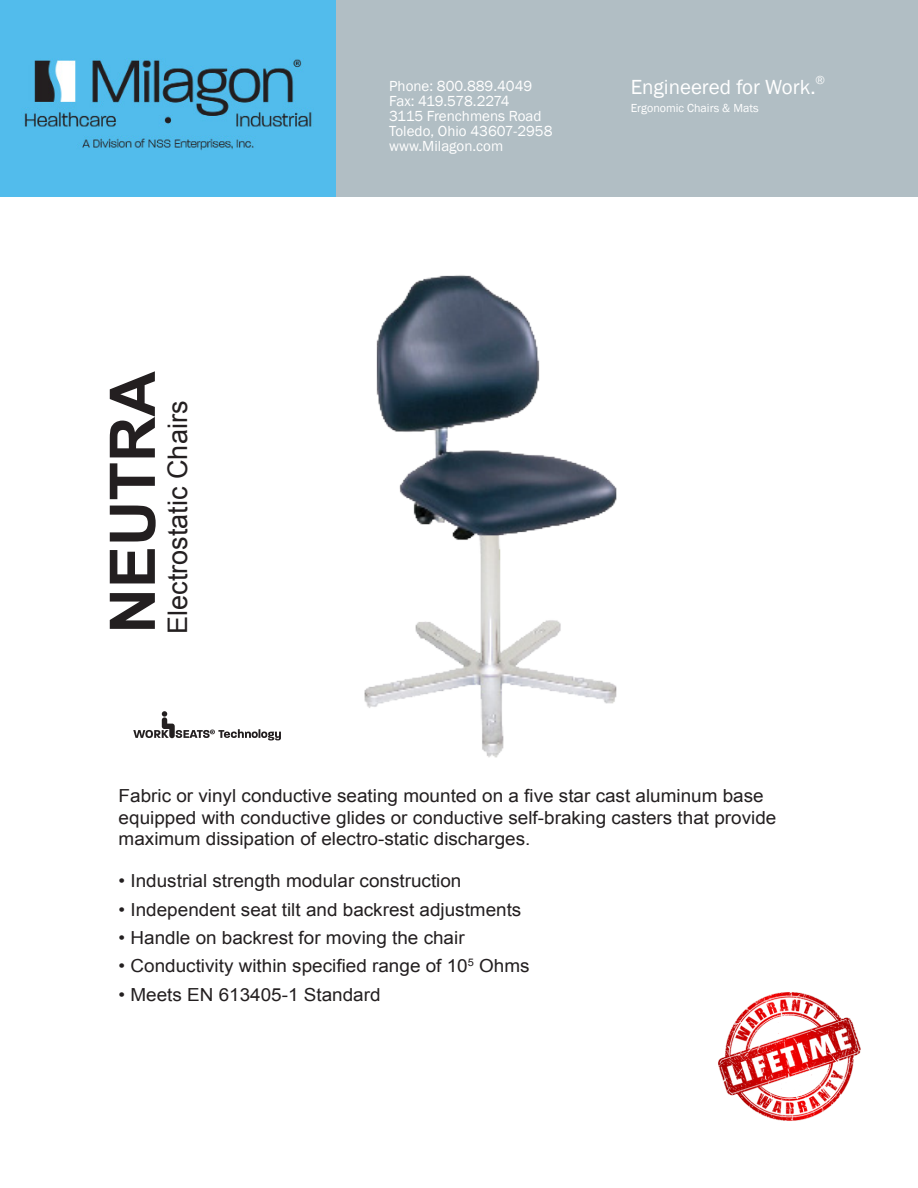
<style>
.page{position:relative;width:918px;height:1188px;background:#fff}
.page>*{position:absolute;margin:0;border:0;box-sizing:border-box;transform-origin:0 0}
.t1{font:700 63px "Arial";color:#231f20}
.t2{font:27px "Arial";color:#231f20}
.t3{font:21px "Franklin Gothic";color:#fff}
.bullets{font:18px "Arial";color:#231f20;scale:1.05 1}
.body{font:18px/21.6px "Arial";color:#231f20;scale:1.05 1}
.t4{font:15px "Franklin Gothic";color:#fff}
.t5{font:15px "Franklin Gothic";letter-spacing:-.02em;color:#fff}
.t6{font:12.3px "Franklin Gothic";color:#fff}
.t7{font:12px "Franklin Gothic";color:#fff}
</style>
<div class="page">
<img style="left:364px;top:275px;width:253px;height:483px">
<svg style="left:133px;top:711px;width:148px;height:30px"></svg>
<div style="left:0;top:0;width:918px;height:197px;background:#b1bec4"></div>
<div style="left:0;top:0;width:336px;height:196px;background:#52bcec"></div>
<img style="left:24px;top:58px;width:288px;height:92px">
<img style="left:718px;top:992px;width:143px;height:129px">
<p class="t1" style="left:91px;top:634px;width:264px;rotate:-90deg">NEUTRA</p>
<p class="t2" style="left:160px;top:634px;width:234px;rotate:-90deg">Electrostatic Chairs</p>
<p class="t4" style="left:389px;top:77px;width:145px">Phone: 800.889.4049</p>
<p class="t5" style="left:389px;top:92px;width:122px">Fax: 419.578.2274</p>
<p class="t4" style="left:389px;top:107px;width:154px">3115 Frenchmens Road</p>
<p class="t4" style="left:389px;top:122px;width:165px">Toledo, Ohio 43607-2958</p>
<p class="t4" style="left:389px;top:137px;width:116px">www.Milagon.com</p>
<p class="t3" style="left:631px;top:74px;width:186px">Engineered for Work.</p>
<p class="t6" style="left:816px;top:73px;width:11px">®</p>
<p class="t7" style="left:631px;top:101px;width:129px">Ergonomic Chairs &amp; Mats</p>
<p class="body" style="left:119px;top:785px;width:628px">Fabric or vinyl conductive seating mounted on a five star cast aluminum base equipped with conductive glides or conductive self-braking casters that provide maximum dissipation of electro-static discharges.</p>
<p class="bullets" style="left:119px;top:869px;width:328px">• Industrial strength modular construction</p>
<p class="bullets" style="left:119px;top:897px;width:385px">• Independent seat tilt and backrest adjustments</p>
<p class="bullets" style="left:119px;top:926px;width:331px">• Handle on backrest for moving the chair</p>
<p class="bullets" style="left:119px;top:954px;width:393px">• Conductivity within specified range of 10<sup>5</sup> Ohms</p>
<p class="bullets" style="left:119px;top:982px;width:251px">• Meets EN 613405-1 Standard</p>
</div>
